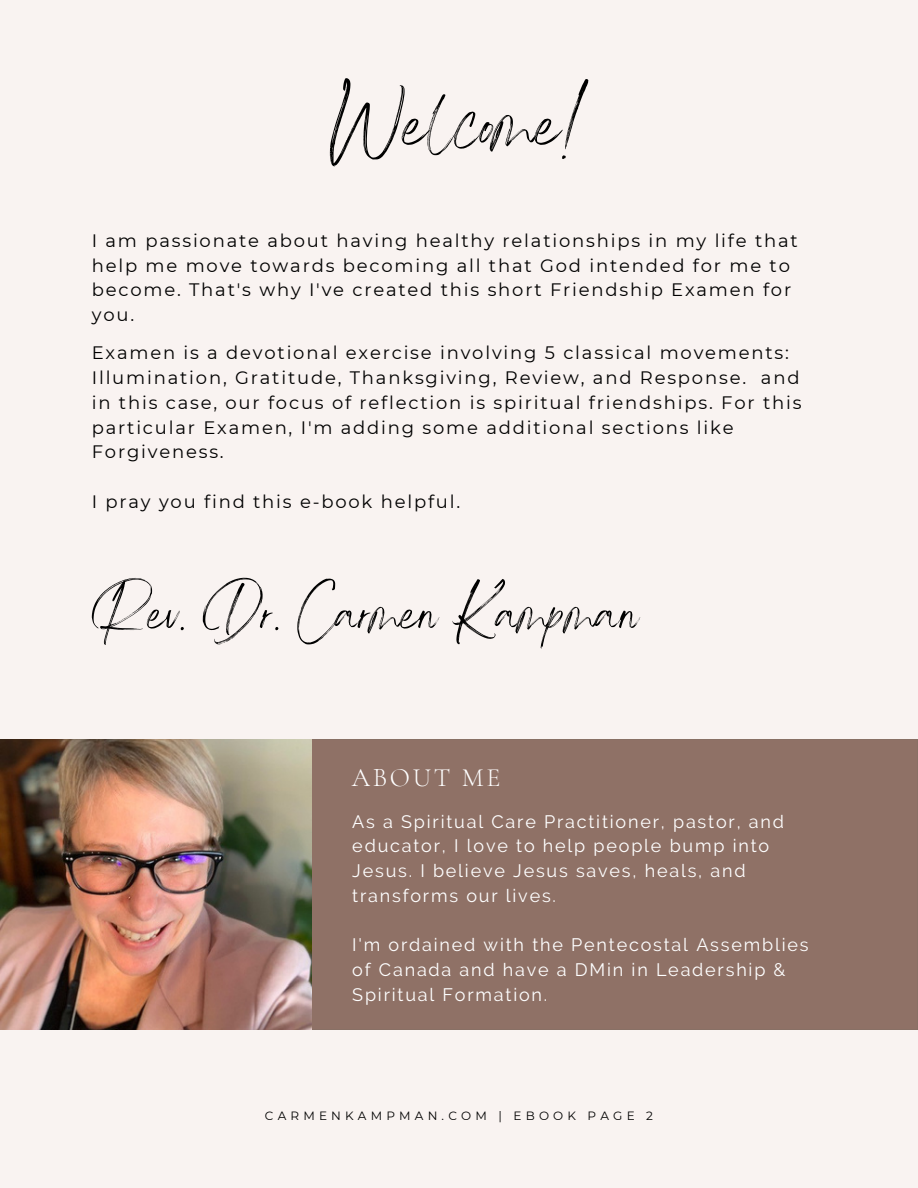
<style>
.page{position:relative;width:918px;height:1188px;background:#f9f3f1}
.page>*{position:absolute;margin:0;border:0;box-sizing:border-box;transform-origin:0 0}
.t1{font:96px "Angella White";color:#000}
.t2{font:69.6px "Angella White";color:#000}
.t3{font:300 26.4px "Cormorant Garamond";letter-spacing:.1em;color:#fff}
.t4{font:18px/24.8px "Montserrat";letter-spacing:.1em;color:#000}
.t5{font:18px/24.8px "Raleway";letter-spacing:.1em;color:#fff}
.t6{font:12px "Montserrat";letter-spacing:.35em;color:#000}
</style>
<div class="page">
<div style="left:312px;top:739px;width:606px;height:291px;background:#8f7166"></div>
<img style="left:0;top:739px;width:312px;height:291px">
<p class="t1" style="left:330px;top:63px;width:260px">Welcome!</p>
<p class="t4" style="left:92px;top:228px;width:708px">I am passionate about having healthy relationships in my life that help me move towards becoming all that God intended for me to become. That's why I've created this short Friendship Examen for you.</p>
<p class="t4" style="left:92px;top:341px;width:711px">Examen is a devotional exercise involving 5 classical movements:<br>Illumination, Gratitude, Thanksgiving, Review, and Response. and in this case, our focus of reflection is spiritual friendships. For this particular Examen, I'm adding some additional sections like Forgiveness.</p>
<p class="t4" style="left:92px;top:489px;width:370px">I pray you find this e-book helpful.</p>
<p class="t2" style="left:92px;top:570px;width:549px">Rev. Dr. Carmen Kampman</p>
<p class="t3" style="left:352px;top:761px;width:150px">ABOUT ME</p>
<p class="t5" style="left:352px;top:809px;width:433px">As a Spiritual Care Practitioner, pastor, and educator, I love to help people bump into Jesus. I believe Jesus saves, heals, and transforms our lives.</p>
<p class="t5" style="left:352px;top:933px;width:458px">I'm ordained with the Pentecostal Assemblies of Canada and have a DMin in Leadership &amp;<br>Spiritual Formation.</p>
<p class="t6" style="left:265px;top:1109px;width:390px">CARMENKAMPMAN.COM | EBOOK PAGE 2</p>
</div>
